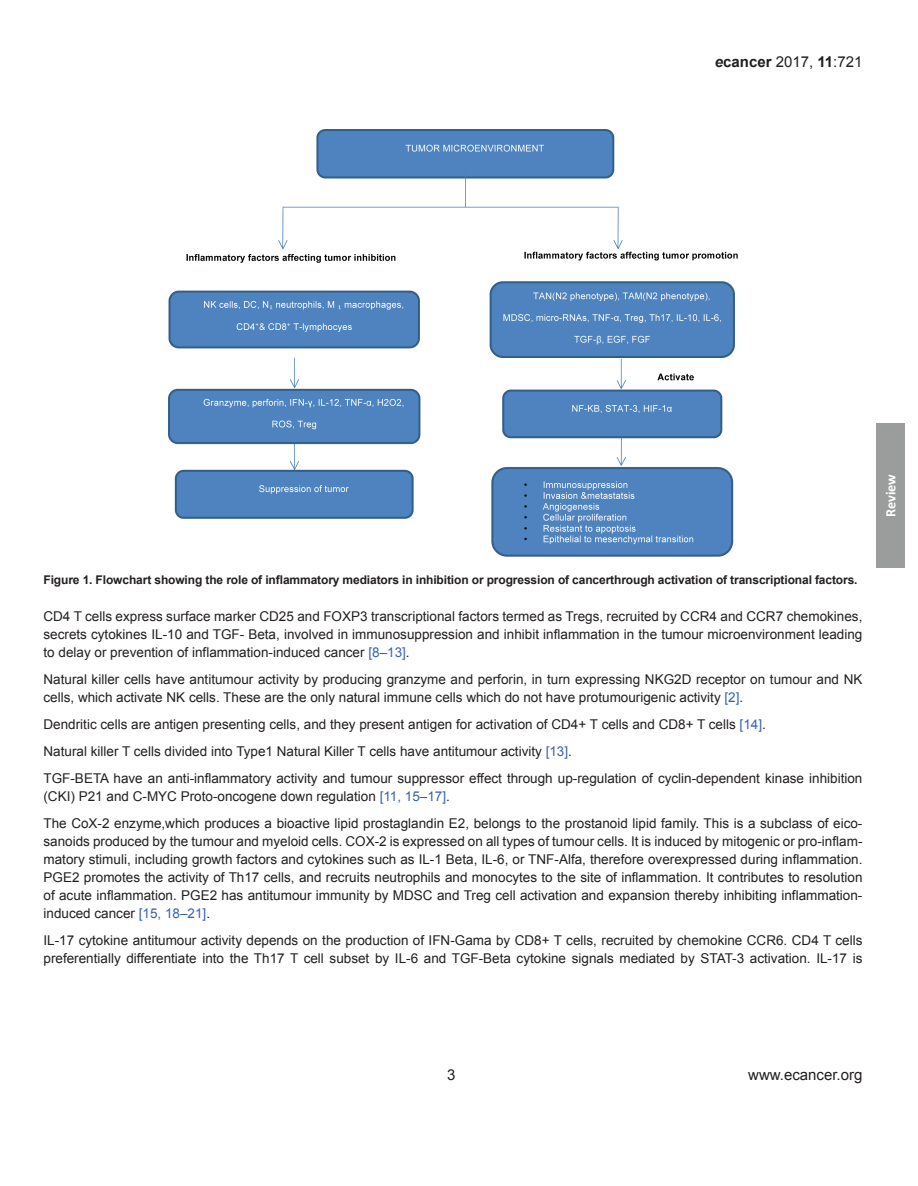
<style>
.page{position:relative;width:918px;height:1186px;background:#fff}
.page>*{position:absolute;margin:0;border:0;box-sizing:border-box;transform-origin:0 0}
.t1{font:15px "Arial";color:#231f20}
.t2{font:700 14.25px "Calibri";letter-spacing:-.005em;color:#fff}
.t3{font:13.5px/18px "Arial";color:#231f20}
.t4{font:700 12px "Arial";letter-spacing:-.01em;color:#231f20}
.s1{font-weight:700;font-style:italic}
.s2{font-weight:700}
.s3{color:#3862ae}
</style>
<div class="page">
<div style="left:876px;top:423px;width:29px;height:144px;background:#9b9d9d"></div>
<img style="left:168px;top:129px;width:570px;height:428px">
<p class="t1" style="left:715px;top:52px;width:149px"><span class="s1">e</span><span class="s2">cancer</span> 2017, <span class="s2">11</span>:721</p>
<p class="t4" style="left:44px;top:572px;width:816px">Figure 1. Flowchart showing the role of inflammatory mediators in inhibition or progression of cancerthrough activation of transcriptional factors.</p>
<p class="t3" style="left:44px;top:608px;width:820px;text-align:justify">CD4 T cells express surface marker CD25 and FOXP3 transcriptional factors termed as Tregs, recruited by CCR4 and CCR7 chemokines, secrets cytokines IL-10 and TGF- Beta, involved in immunosuppression and inhibit inflammation in the tumour microenvironment leading to delay or prevention of inflammation-induced cancer <span class="s3">[8–13]</span>.</p>
<p class="t3" style="left:44px;top:671px;width:820px">Natural killer cells have antitumour activity by producing granzyme and perforin, in turn expressing NKG2D receptor on tumour and NK cells, which activate NK cells. These are the only natural immune cells which do not have protumourigenic activity <span class="s3">[2]</span>.</p>
<p class="t3" style="left:44px;top:711px;width:820px;line-height:27px">Dendritic cells are antigen presenting cells, and they present antigen for activation of CD4+ T cells and CD8+ T cells <span class="s3">[14]</span>.<br>Natural killer T cells divided into Type1 Natural Killer T cells have antitumour activity <span class="s3">[13]</span>.<br>TGF-BETA have an anti-inflammatory activity and tumour suppressor effect through up-regulation of cyclin-dependent kinase inhibition</p>
<p class="t3" style="left:44px;top:783px;width:820px;line-height:27px">(CKI) P21 and C-MYC Proto-oncogene down regulation <span class="s3">[11, 15–17]</span>.<br>The CoX-2 enzyme,which produces a bioactive lipid prostaglandin E2, belongs to the prostanoid lipid family. This is a subclass of eico-</p>
<p class="t3" style="left:44px;top:833px;width:821px;text-align:justify">sanoids produced by the tumour and myeloid cells. COX-2 is expressed on all types of tumour cells. It is induced by mitogenic or pro-inflam&shy;matory stimuli, including growth factors and cytokines such as IL-1 Beta, IL-6, or TNF-Alfa, therefore overexpressed during inflammation.<br>PGE2 promotes the activity of Th17 cells, and recruits neutrophils and monocytes to the site of inflammation. It contributes to resolution of acute inflammation. PGE2 has antitumour immunity by MDSC and Treg cell activation and expansion thereby inhibiting inflammation&shy;induced cancer <span class="s3">[15, 18–21]</span>.</p>
<p class="t3" style="left:44px;top:932px;width:821px">IL-17 cytokine antitumour activity depends on the production of IFN-Gama by CD8+ T cells, recruited by chemokine CCR6. CD4 T cells preferentially differentiate into the Th17 T cell subset by IL-6 and TGF-Beta cytokine signals mediated by STAT-3 activation. IL-17 is</p>
<p class="t2" style="left:882px;top:517px;width:44px;rotate:-90deg">Review</p>
<p class="t1" style="left:447px;top:1065px;width:10px">3</p>
<p class="t1" style="left:748px;top:1065px;width:116px">www.ecancer.org</p>
</div>
